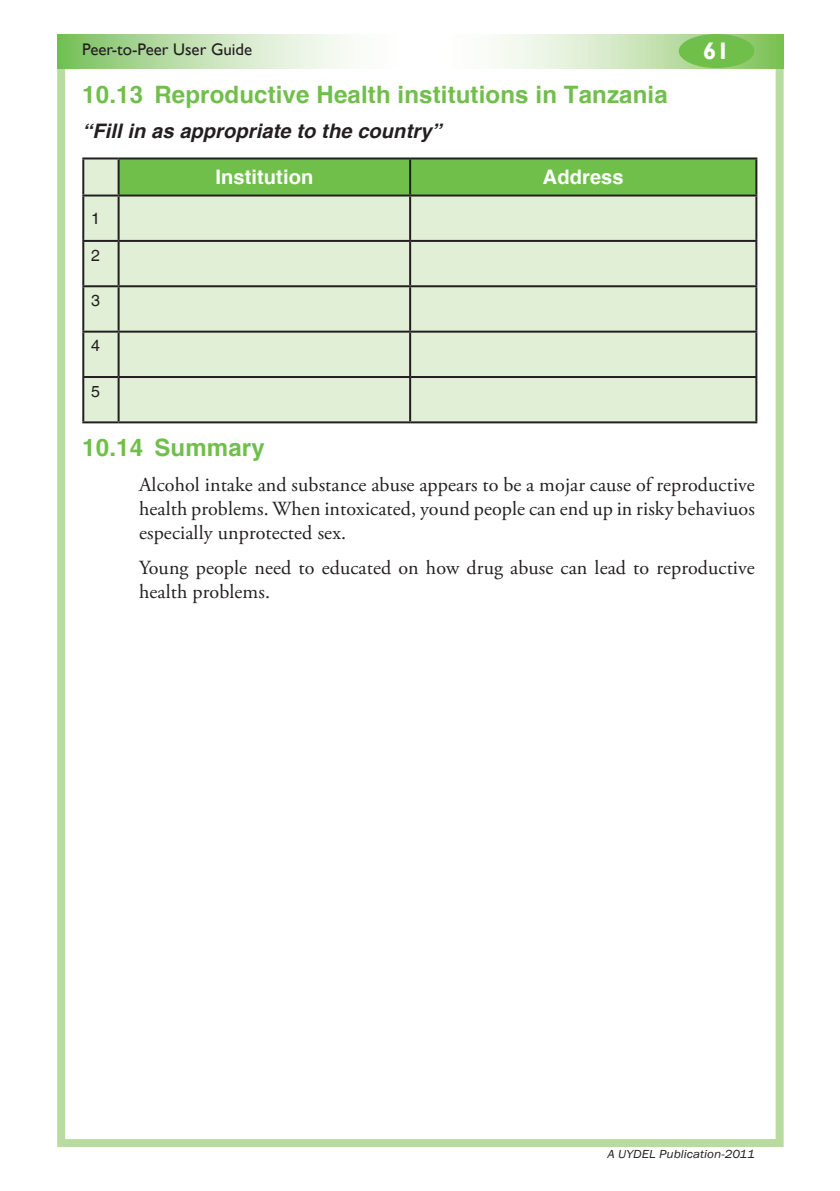
<style>
.page{position:relative;width:840px;height:1191px;background:#fff}
.page>*{position:absolute;margin:0;border:0;box-sizing:border-box;transform-origin:0 0}
.t1{font:700 24px "Switzerland";letter-spacing:.005em;color:#71bf4b}
.t2{font:700 24px "Gill Sans";color:#fff}
.t3{font:20px/24px "Adobe Garamond Pro";letter-spacing:.005em;color:#231f20;text-align:justify}
.t4{font:italic 700 20px "Switzerland";letter-spacing:.005em;color:#231f20}
.t5{font:700 20px "Switzerland";letter-spacing:.005em;color:#fff}
.t6{font:16.8px "Gill Sans";color:#231f20}
.t7{font:16px "Switzerland Plain";color:#231f20}
.t8{font:italic 12px "Franklin Gothic";color:#231f20;scale:1.1 1}
</style>
<div class="page">
<div style="left:57px;top:59px;width:726px;height:1088px;border:8px solid #b8dba0"></div>
<svg style="left:57px;top:34px;width:726px;height:34px"></svg>
<div style="left:678px;top:34px;width:76px;height:34px;background:#71bf4b;border-radius:50%"></div>
<div style="left:84px;top:159px;width:671px;height:262px;background:#e1efd6"></div>
<div style="left:119px;top:159px;width:636px;height:35px;background:#71bf4b"></div>
<hr style="left:409px;top:196px;width:2px;height:44px;background:#231f20">
<hr style="left:755px;top:196px;width:2px;height:44px;background:#231f20">
<hr style="left:82px;top:240px;width:36px;height:2px;background:#231f20">
<hr style="left:118px;top:240px;width:292px;height:2px;background:#231f20">
<hr style="left:117px;top:242px;width:2px;height:43px;background:#231f20">
<hr style="left:410px;top:240px;width:347px;height:2px;background:#231f20">
<hr style="left:409px;top:242px;width:2px;height:43px;background:#231f20">
<hr style="left:755px;top:242px;width:2px;height:43px;background:#231f20">
<hr style="left:82px;top:285px;width:36px;height:2px;background:#231f20">
<hr style="left:118px;top:285px;width:292px;height:2px;background:#231f20">
<hr style="left:117px;top:287px;width:2px;height:44px;background:#231f20">
<hr style="left:410px;top:285px;width:347px;height:2px;background:#231f20">
<hr style="left:409px;top:287px;width:2px;height:44px;background:#231f20">
<hr style="left:755px;top:287px;width:2px;height:44px;background:#231f20">
<hr style="left:82px;top:331px;width:36px;height:2px;background:#231f20">
<hr style="left:118px;top:331px;width:292px;height:2px;background:#231f20">
<hr style="left:117px;top:333px;width:2px;height:43px;background:#231f20">
<hr style="left:410px;top:331px;width:347px;height:2px;background:#231f20">
<hr style="left:409px;top:333px;width:2px;height:43px;background:#231f20">
<hr style="left:755px;top:333px;width:2px;height:43px;background:#231f20">
<hr style="left:82px;top:376px;width:36px;height:2px;background:#231f20">
<hr style="left:118px;top:376px;width:292px;height:2px;background:#231f20">
<hr style="left:117px;top:378px;width:2px;height:43px;background:#231f20">
<hr style="left:410px;top:376px;width:347px;height:2px;background:#231f20">
<hr style="left:409px;top:378px;width:2px;height:43px;background:#231f20">
<hr style="left:755px;top:378px;width:2px;height:43px;background:#231f20">
<hr style="left:82px;top:421px;width:36px;height:2px;background:#231f20">
<hr style="left:118px;top:421px;width:292px;height:2px;background:#231f20">
<hr style="left:410px;top:421px;width:347px;height:2px;background:#231f20">
<hr style="left:82px;top:157px;width:36px;height:2px;background:#231f20">
<hr style="left:82px;top:194px;width:36px;height:2px;background:#231f20">
<hr style="left:117px;top:159px;width:2px;height:35px;background:#231f20">
<hr style="left:117px;top:196px;width:2px;height:44px;background:#231f20">
<hr style="left:118px;top:157px;width:292px;height:2px;background:#231f20">
<hr style="left:410px;top:157px;width:347px;height:2px;background:#231f20">
<hr style="left:409px;top:159px;width:2px;height:35px;background:#231f20">
<hr style="left:755px;top:159px;width:2px;height:35px;background:#231f20">
<hr style="left:118px;top:194px;width:292px;height:2px;background:#231f20">
<hr style="left:410px;top:194px;width:347px;height:2px;background:#231f20">
<hr style="left:82px;top:159px;width:2px;height:35px;background:#231f20">
<hr style="left:82px;top:196px;width:2px;height:44px;background:#231f20">
<hr style="left:82px;top:242px;width:2px;height:43px;background:#231f20">
<hr style="left:82px;top:287px;width:2px;height:44px;background:#231f20">
<hr style="left:82px;top:333px;width:2px;height:43px;background:#231f20">
<hr style="left:82px;top:378px;width:2px;height:43px;background:#231f20">
<p class="t6" style="left:82px;top:40px;width:171px">Peer-to-Peer User Guide</p>
<p class="t2" style="left:703px;top:37px;width:28px">61</p>
<p class="t1" style="left:82px;top:80px;width:586px">10.13 Reproductive Health institutions in Tanzania</p>
<p class="t4" style="left:82px;top:119px;width:360px">“Fill in as appropriate to the country”</p>
<p class="t5" style="left:215px;top:165px;width:99px">Institution</p>
<p class="t5" style="left:542px;top:165px;width:82px">Address</p>
<p class="t7" style="left:91px;top:209px;width:10px">1</p>
<p class="t7" style="left:91px;top:245px;width:10px">2</p>
<p class="t7" style="left:91px;top:291px;width:10px">3</p>
<p class="t7" style="left:91px;top:336px;width:10px">4</p>
<p class="t7" style="left:91px;top:382px;width:10px">5</p>
<p class="t1" style="left:82px;top:432px;width:184px">10.14 Summary</p>
<p class="t3" style="left:139px;top:473px;width:617px">Alcohol intake and substance abuse appears to be a mojar cause of reproductive health problems. When intoxicated, yound people can end up in risky behaviuos especially unprotected sex.</p>
<p class="t3" style="left:139px;top:556px;width:617px">Young people need to educated on how drug abuse can lead to reproductive health problems.</p>
<p class="t8" style="left:607px;top:1146px;width:135px">A UYDEL Publication-2011</p>
</div>
